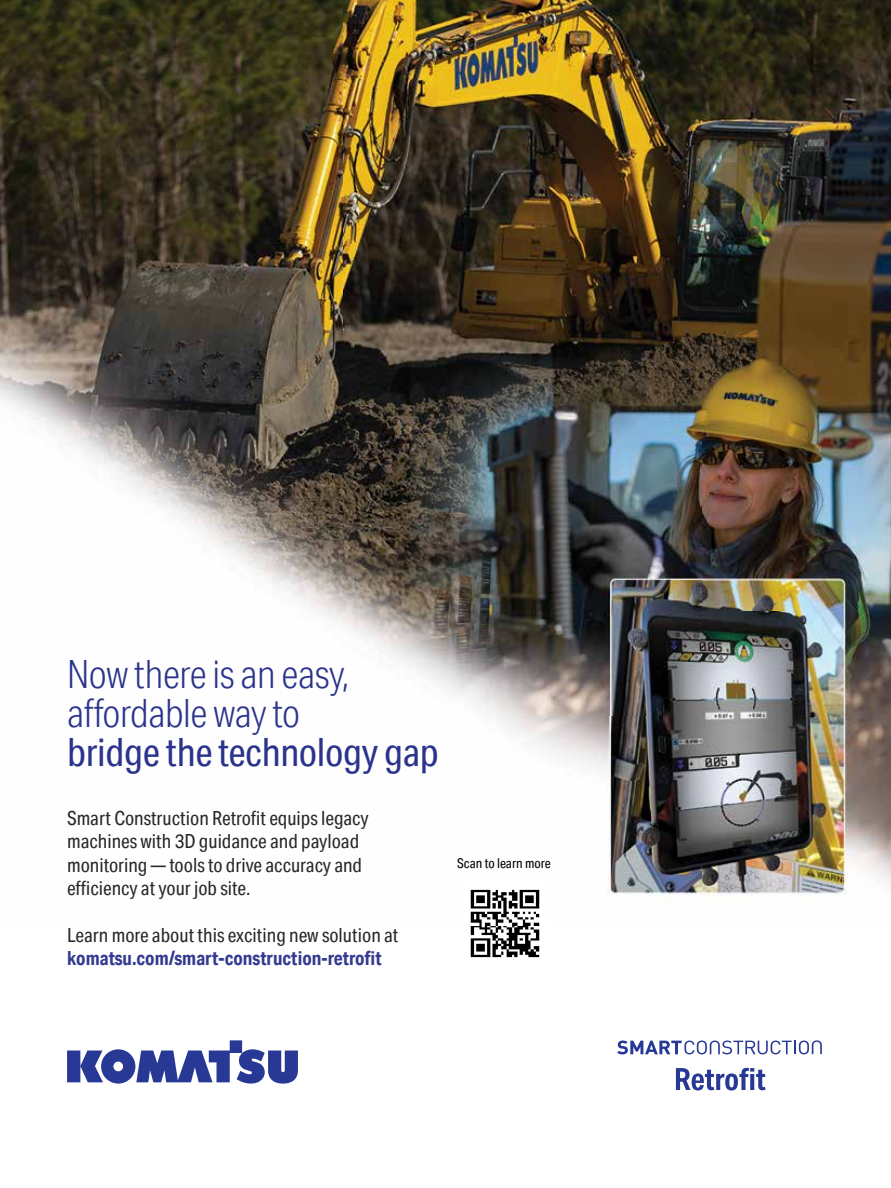
<style>
.page{position:relative;width:891px;height:1188px;background:#fff}
.page>*{position:absolute;margin:0;border:0;box-sizing:border-box;transform-origin:0 0}
.t1{font:300 39px/39px "Aktiv Grotesk Cd";letter-spacing:-.01em;color:#2b338c}
.t2{font:39px "Aktiv Grotesk Cd";letter-spacing:-.01em;color:#2b338c}
.t3{font:19.5px/23.4px "Aktiv Grotesk Cd";color:#292829}
.t4{font:700 19.5px "Aktiv Grotesk Cd";color:#343b90}
.t5{font:13.5px "Aktiv Grotesk Cd";color:#000}
</style>
<div class="page">
<img style="left:0;top:0;width:891px;height:898px">
<svg style="left:67px;top:1040px;width:231px;height:44px"></svg>
<svg style="left:617px;top:1040px;width:205px;height:14px"></svg>
<svg style="left:676px;top:1068px;width:89px;height:22px"></svg>
<img style="left:461px;top:880px;width:87px;height:78px">
<h1 class="t1" style="left:67px;top:654px;width:284px">Now there is an easy, affordable way to</h1>
<h1 class="t2" style="left:67px;top:729px;width:373px">bridge the technology gap</h1>
<p class="t3" style="left:67px;top:806px;width:303px">Smart Construction Retrofit equips legacy machines with 3D guidance and payload monitoring — tools to drive accuracy and efficiency at your job site.</p>
<p class="t3" style="left:67px;top:923px;width:333px">Learn more about this exciting new solution at</p>
<p class="t4" style="left:67px;top:946px;width:316px">komatsu.com/smart-construction-retrofit</p>
<p class="t5" style="left:457px;top:855px;width:95px">Scan to learn more</p>
</div>
